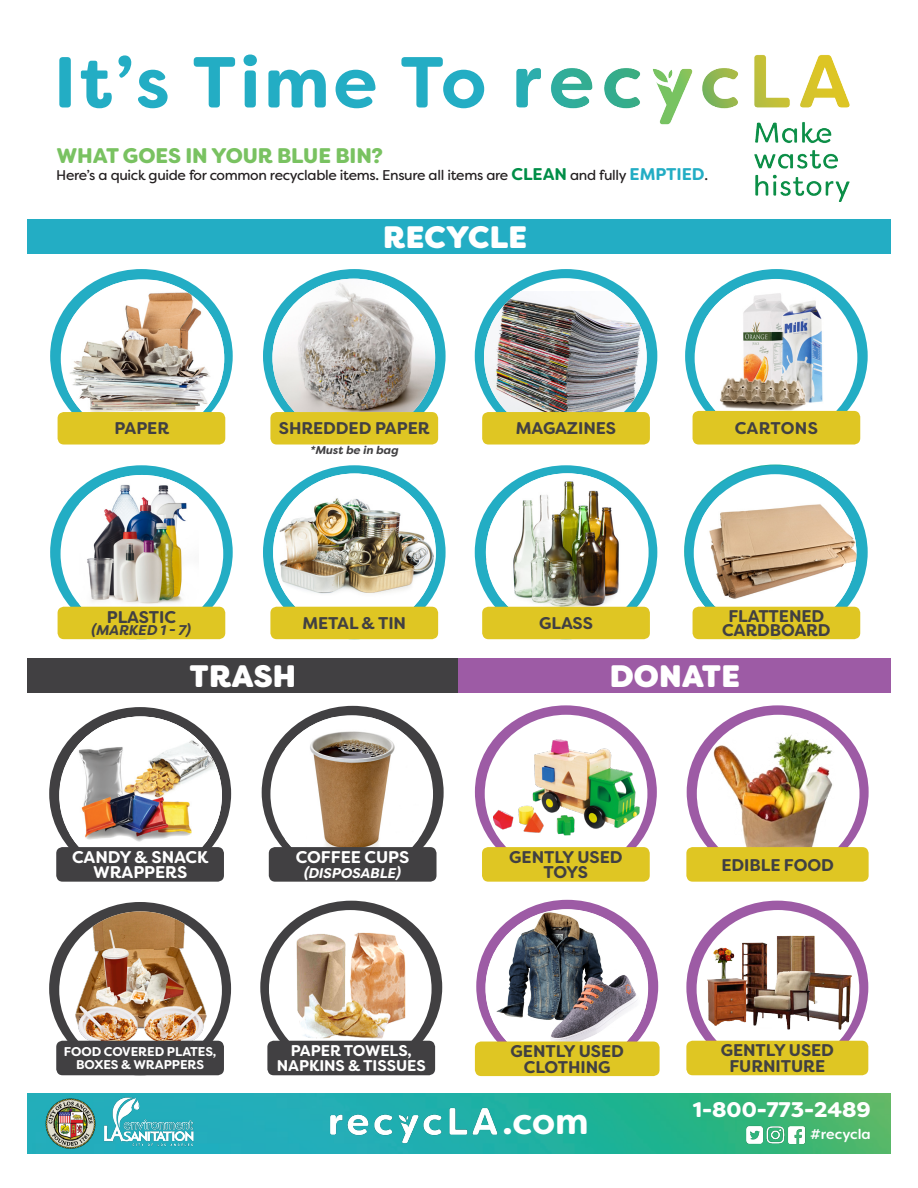
<style>
.page{position:relative;width:918px;height:1188px;background:#fff}
.page>*{position:absolute;margin:0;border:0;box-sizing:border-box;transform-origin:0 0}
.t1{font:700 72px "Filson Soft";letter-spacing:.05em;color:#23adc4}
.t2{font:700 36.75px "Filson Soft";color:#fff}
.t3{font:800 31.05px "Filson Soft";letter-spacing:.005em;color:#fff}
.t4{font:900 21.15px "Filson Soft";letter-spacing:-.005em;color:#79c261}
.t5{font:900 21.15px "Filson Soft";color:#fff}
.t6{font:700 16.95px/15.6px "Filson Soft";letter-spacing:-.005em;color:#414042;text-align:center}
.t7{font:700 16.95px/15.6px "Filson Soft";letter-spacing:-.005em;color:#fff;text-align:center}
.t8{font:700 16.95px "Filson Soft";letter-spacing:.015em;color:#414042}
.t9{font:700 15.6px/15.6px "Filson Soft";letter-spacing:-.005em;color:#fff;text-align:center}
.t10{font:14.1px "Filson Soft";letter-spacing:-.025em;color:#231f20}
.t11{font:italic 700 14.1px "Filson Soft";letter-spacing:-.005em;color:#fff}
.t12{font:italic 700 14.1px "Filson Soft";letter-spacing:-.005em;color:#414042}
.t13{font:500 14.1px "Filson Soft";color:#fff}
.t14{font:700 12.75px/12.8px "Filson Soft";letter-spacing:-.005em;color:#fff;text-align:center}
.t15{font:italic 700 11.25px "Filson Soft";color:#414042}
.s1{font-weight:700;font-size:16.95px;color:#008e47}
.s2{font-weight:700;font-size:16.95px;color:#23adc4}
</style>
<div class="page">
<div style="left:27px;top:658px;width:432px;height:35px;background:#414042"></div>
<div style="left:27px;top:219px;width:864px;height:35px;background:#23adc4"></div>
<img style="left:516px;top:54px;width:334px;height:147px">
<img style="left:27px;top:1093px;width:864px;height:60px">
<img style="left:323px;top:1105px;width:178px;height:41px">
<img style="left:765px;top:1125px;width:43px;height:23px">
<img style="left:744px;top:1125px;width:24px;height:22px">
<img style="left:101px;top:1096px;width:94px;height:55px">
<img style="left:44px;top:1097px;width:53px;height:53px">
<div style="left:263px;top:269px;width:183px;height:174px;background:#23adc4;border-radius:50%"></div>
<img style="left:272px;top:279px;width:163px;height:133px">
<div style="left:270px;top:412px;width:168px;height:33px;background:#dfc623;border-radius:6px"></div>
<div style="left:50px;top:465px;width:183px;height:174px;background:#23adc4;border-radius:50%"></div>
<div style="left:61px;top:475px;width:162px;height:158px;background:#fff;border-radius:50%"></div>
<img style="left:79px;top:475px;width:120px;height:132px">
<div style="left:58px;top:607px;width:167px;height:32px;background:#dfc623;border-radius:6px"></div>
<div style="left:263px;top:465px;width:183px;height:174px;background:#23adc4;border-radius:50%"></div>
<img style="left:273px;top:474px;width:163px;height:134px">
<div style="left:270px;top:607px;width:168px;height:32px;background:#dfc623;border-radius:6px"></div>
<svg style="left:50px;top:269px;width:183px;height:174px;fill:#23adc4"></svg>
<img style="left:67px;top:280px;width:157px;height:134px">
<div style="left:58px;top:412px;width:167px;height:33px;background:#dfc623;border-radius:6px"></div>
<div style="left:475px;top:269px;width:182px;height:174px;background:#23adc4;border-radius:50%"></div>
<div style="left:484px;top:278px;width:163px;height:158px;background:#fff;border-radius:50%"></div>
<img style="left:484px;top:291px;width:163px;height:122px">
<div style="left:482px;top:412px;width:168px;height:33px;background:#dfc623;border-radius:6px"></div>
<img style="left:684px;top:465px;width:182px;height:173px">
<div style="left:685px;top:465px;width:183px;height:174px;background:#23adc4;border-radius:50%"></div>
<div style="left:694px;top:474px;width:162px;height:158px;background:#fff;border-radius:50%"></div>
<img style="left:702px;top:495px;width:154px;height:111px">
<div style="left:693px;top:607px;width:167px;height:32px;background:#dfc623;border-radius:6px"></div>
<div style="left:685px;top:269px;width:183px;height:174px;background:#23adc4;border-radius:50%"></div>
<div style="left:695px;top:279px;width:162px;height:158px;background:#fff;border-radius:50%"></div>
<img style="left:704px;top:284px;width:129px;height:127px">
<div style="left:693px;top:411px;width:167px;height:34px;background:#dfc623;border-radius:6px"></div>
<div style="left:475px;top:465px;width:182px;height:174px;background:#23adc4;border-radius:50%"></div>
<div style="left:486px;top:473px;width:163px;height:158px;background:#fff;border-radius:50%"></div>
<img style="left:486px;top:473px;width:143px;height:134px">
<div style="left:482px;top:607px;width:168px;height:32px;background:#dfc623;border-radius:6px"></div>
<svg style="left:486px;top:548px;width:18px;height:53px"></svg>
<div style="left:49px;top:707px;width:182px;height:173px;background:#414042;border-radius:50%"></div>
<svg style="left:59px;top:739px;width:11px;height:109px"></svg>
<img style="left:70px;top:716px;width:152px;height:132px">
<div style="left:56px;top:847px;width:168px;height:35px;background:#414042;border-radius:6px"></div>
<div style="left:262px;top:706px;width:182px;height:173px;background:#414042;border-radius:50%"></div>
<div style="left:270px;top:715px;width:163px;height:158px;background:#fff;border-radius:50%"></div>
<img style="left:285px;top:717px;width:133px;height:130px">
<div style="left:269px;top:847px;width:168px;height:35px;background:#414042;border-radius:6px"></div>
<div style="left:475px;top:705px;width:182px;height:174px;background:#9d5ba5;border-radius:50%"></div>
<div style="left:485px;top:715px;width:162px;height:158px;background:#fff;border-radius:50%"></div>
<img style="left:493px;top:739px;width:147px;height:96px">
<div style="left:482px;top:847px;width:168px;height:35px;background:#dfc623;border-radius:6px"></div>
<div style="left:687px;top:705px;width:182px;height:174px;background:#9d5ba5;border-radius:50%"></div>
<div style="left:697px;top:715px;width:163px;height:158px;background:#fff;border-radius:50%"></div>
<img style="left:703px;top:732px;width:152px;height:115px">
<div style="left:686px;top:847px;width:183px;height:35px;background:#dfc623;border-radius:6px"></div>
<div style="left:49px;top:902px;width:182px;height:173px;background:#414042;border-radius:50%"></div>
<img style="left:59px;top:911px;width:163px;height:131px">
<div style="left:56px;top:1041px;width:168px;height:34px;background:#414042;border-radius:6px"></div>
<svg style="left:260px;top:901px;width:182px;height:173px;fill:#414042"></svg>
<img style="left:272px;top:911px;width:156px;height:130px">
<div style="left:267px;top:1041px;width:168px;height:34px;background:#414042;border-radius:6px"></div>
<div style="left:686px;top:901px;width:182px;height:173px;background:#9d5ba5;border-radius:50%"></div>
<div style="left:697px;top:910px;width:162px;height:158px;background:#fff;border-radius:50%"></div>
<img style="left:707px;top:936px;width:145px;height:94px">
<div style="left:686px;top:1041px;width:182px;height:34px;background:#dfc623;border-radius:6px"></div>
<div style="left:476px;top:900px;width:182px;height:173px;background:#9d5ba5;border-radius:50%"></div>
<svg style="left:485px;top:943px;width:163px;height:99px"></svg>
<img style="left:488px;top:909px;width:158px;height:133px">
<div style="left:475px;top:1042px;width:185px;height:34px;background:#dfc623;border-radius:6px"></div>
<div style="left:459px;top:658px;width:432px;height:35px;background:#9d5ba5"></div>
<p class="t1" style="left:54px;top:36px;width:434px">It’s Time To</p>
<p class="t4" style="left:56px;top:142px;width:328px">WHAT GOES IN YOUR BLUE BIN?</p>
<p class="t10" style="left:56px;top:166px;width:653px">Here’s a quick guide for common recyclable items. Ensure all items are <span class="s1">CLEAN</span> and fully <span class="s2">EMPTIED</span>.</p>
<p class="t3" style="left:383px;top:217px;width:146px">RECYCLE</p>
<p class="t6" style="left:115px;top:420px;width:56px">PAPER</p>
<p class="t6" style="left:516px;top:420px;width:102px">MAGAZINES</p>
<p class="t6" style="left:279px;top:420px;width:152px">SHREDDED PAPER</p>
<p class="t6" style="left:107px;top:609px;width:71px">PLASTIC</p>
<p class="t12" style="left:92px;top:621px;width:101px">(MARKED 1 - 7)</p>
<p class="t15" style="left:311px;top:443px;width:90px">*Must be in bag</p>
<p class="t6" style="left:302px;top:615px;width:105px">METAL &amp; TIN</p>
<p class="t6" style="left:539px;top:615px;width:55px">GLASS</p>
<p class="t8" style="left:735px;top:417px;width:85px">CARTONS</p>
<p class="t6" style="left:722px;top:609px;width:110px;line-height:14.1px">FLATTENED<br>CARDBOARD</p>
<p class="t3" style="left:190px;top:656px;width:108px">TRASH</p>
<p class="t7" style="left:72px;top:849px;width:138px">CANDY &amp; SNACK<br>WRAPPERS</p>
<p class="t7" style="left:296px;top:849px;width:115px">COFFEE CUPS</p>
<p class="t11" style="left:304px;top:864px;width:99px">(DISPOSABLE)</p>
<p class="t3" style="left:610px;top:656px;width:132px">DONATE</p>
<p class="t6" style="left:509px;top:849px;width:115px">GENTLY USED<br>TOYS</p>
<p class="t6" style="left:722px;top:857px;width:114px">EDIBLE FOOD</p>
<p class="t14" style="left:64px;top:1045px;width:154px">FOOD COVERED PLATES,<br>BOXES &amp; WRAPPERS</p>
<p class="t9" style="left:277px;top:1043px;width:150px">PAPER TOWELS,<br>NAPKINS &amp; TISSUES</p>
<p class="t6" style="left:721px;top:1043px;width:115px">GENTLY USED<br>FURNITURE</p>
<p class="t6" style="left:511px;top:1043px;width:115px">GENTLY USED<br>CLOTHING</p>
<p class="t2" style="left:503px;top:1098px;width:88px">.com</p>
<p class="t5" style="left:693px;top:1096px;width:179px">1-800-773-2489</p>
<p class="t13" style="left:810px;top:1125px;width:62px">#recycla</p>
</div>
